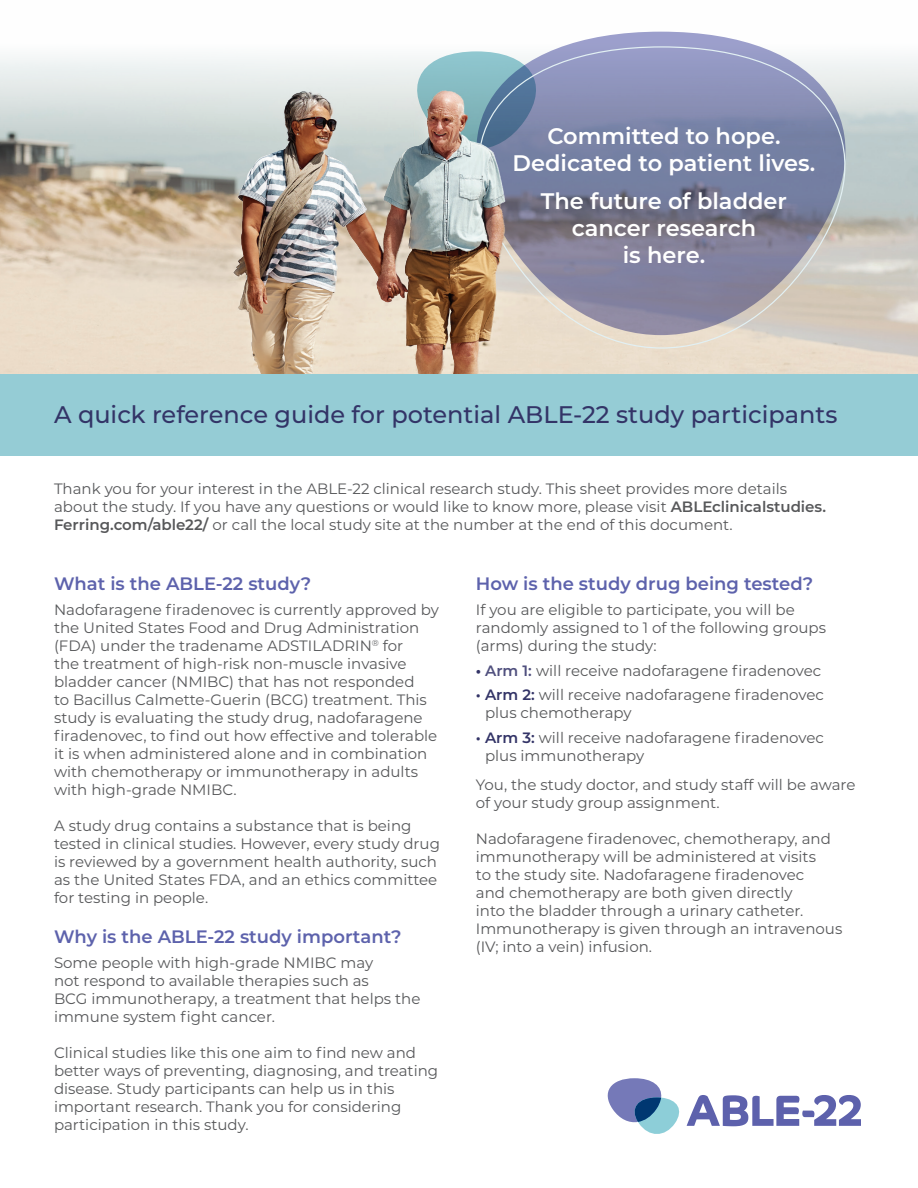
<style>
.page{position:relative;width:918px;height:1188px;background:#fff}
.page>*{position:absolute;margin:0;border:0;box-sizing:border-box;transform-origin:0 0}
.t1{font:500 24px "Montserrat";color:#333467}
.t2{font:600 22.5px/27px "Montserrat";color:#fff;text-align:center}
.t3{font:600 18px "Montserrat";color:#5d62ac}
.t4{font:15px/18px "Montserrat";color:#57585a}
.s1{font-weight:600}
.s2{font-weight:700;color:#333467}
.s3{font-weight:600;color:#50507e}
.s4{font-weight:600;color:#333467}
</style>
<div class="page">
<img style="left:0;top:56px;width:918px;height:318px">
<img style="left:193px;top:31px;width:702px;height:343px">
<svg style="left:687px;top:1095px;width:174px;height:31px"></svg>
<svg style="left:608px;top:1078px;width:71px;height:56px"></svg>
<div style="left:0;top:374px;width:918px;height:82px;background:#95ccd5"></div>
<h2 class="t2" style="left:513px;top:121px;width:304px">Committed to hope.<br>Dedicated to patient lives.</h2>
<h2 class="t2" style="left:541px;top:186px;width:248px">The future of bladder cancer research<br>is here.</h2>
<h1 class="t1" style="left:54px;top:398px;width:785px">A quick reference guide for potential ABLE-22 study participants</h1>
<p class="t4" style="left:54px;top:479px;width:774px">Thank you for your interest in the ABLE-22 clinical research study. This sheet provides more details about the study. If you have any questions or would like to know more, please visit <span class="s1">ABLEclinicalstudies.<br>Ferring.com/able22/</span> or call the local study site at the number at the end of this document.</p>
<p class="t3" style="left:54px;top:571px;width:259px">What is the ABLE-22 study?</p>
<p class="t4" style="left:54px;top:600px;width:387px">Nadofaragene firadenovec is currently approved by the United States Food and Drug Administration (FDA) under the tradename ADSTILADRIN<sup>®</sup> for<br>the treatment of high-risk non-muscle invasive bladder cancer (NMIBC) that has not responded<br>to Bacillus Calmette-Guerin (BCG) treatment. This study is evaluating the study drug, nadofaragene firadenovec, to find out how effective and tolerable it is when administered alone and in combination with chemotherapy or immunotherapy in adults with high-grade NMIBC.</p>
<p class="t4" style="left:54px;top:816px;width:388px">A study drug contains a substance that is being tested in clinical studies. However, every study drug is reviewed by a government health authority, such as the United States FDA, and an ethics committee for testing in people.</p>
<p class="t3" style="left:54px;top:924px;width:349px">Why is the ABLE-22 study important?</p>
<p class="t4" style="left:54px;top:953px;width:368px">Some people with high-grade NMIBC may<br>not respond to available therapies such as<br>BCG immunotherapy, a treatment that helps the immune system fight cancer.</p>
<p class="t4" style="left:54px;top:1043px;width:386px">Clinical studies like this one aim to find new and better ways of preventing, diagnosing, and treating disease. Study participants can help us in this important research. Thank you for considering participation in this study.</p>
<p class="t3" style="left:476px;top:571px;width:339px">How is the study drug being tested?</p>
<p class="t4" style="left:476px;top:600px;width:352px">If you are eligible to participate, you will be randomly assigned to 1 of the following groups (arms) during the study:</p>
<p class="t4" style="left:476px;top:661px;width:347px"><span class="s2">•</span> <span class="s3">Arm 1:</span> will receive nadofaragene firadenovec</p>
<p class="t4" style="left:485px;top:685px;width:340px;text-indent:-9px"><span class="s4">• Arm 2:</span> will receive nadofaragene firadenovec plus chemotherapy</p>
<p class="t4" style="left:485px;top:728px;width:340px;text-indent:-9px"><span class="s4">• Arm 3:</span> will receive nadofaragene firadenovec plus immunotherapy</p>
<p class="t4" style="left:476px;top:775px;width:381px">You, the study doctor, and study staff will be aware of your study group assignment.</p>
<p class="t4" style="left:476px;top:829px;width:368px">Nadofaragene firadenovec, chemotherapy, and immunotherapy will be administered at visits<br>to the study site. Nadofaragene firadenovec<br>and chemotherapy are both given directly<br>into the bladder through a urinary catheter.<br>Immunotherapy is given through an intravenous (IV; into a vein) infusion.</p>
</div>
